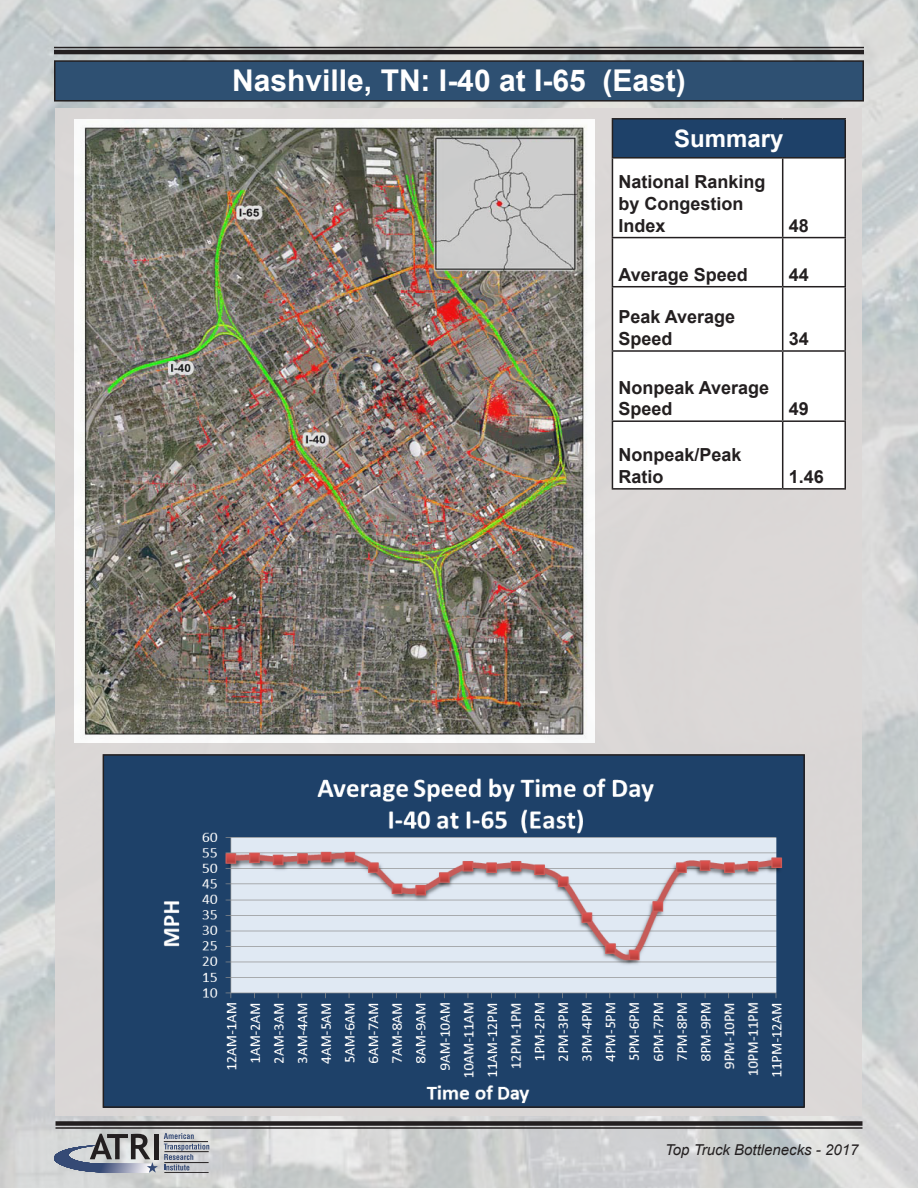
<style>
.page{position:relative;width:918px;height:1188px;background:#fff}
.page>*{position:absolute;margin:0;border:0;box-sizing:border-box;transform-origin:0 0}
.t1{font:700 30px "Arial";color:#fff}
.t2{font:700 24px "Arial";color:#fff}
.t3{font:700 18px/21.6px "Arial";color:#231f20}
.t4{font:italic 15px "Arial";color:#231f20}
</style>
<div class="page">
<img style="left:0;top:0;width:918px;height:1188px">
<div style="left:56px;top:108px;width:806px;height:1008px;background:#dcd8d7"></div>
<img style="left:74px;top:120px;width:520px;height:623px">
<div style="left:55px;top:61px;width:808px;height:40px;background:#2e5072"></div>
<div style="left:54px;top:60px;width:810px;height:42px;border:2px solid #231f20"></div>
<hr style="left:56px;top:1127px;width:806px;height:2px;background:#231f20">
<div style="left:56px;top:1121px;width:806px;height:5px;background:#231f20"></div>
<div style="left:612px;top:119px;width:233px;height:39px;background:#1e4169"></div>
<div style="left:613px;top:159px;width:231px;height:329px;background:#fff"></div>
<hr style="left:612px;top:159px;width:1px;height:78px;background:#231f20">
<hr style="left:782px;top:159px;width:1px;height:78px;background:#231f20">
<hr style="left:844px;top:159px;width:2px;height:78px;background:#231f20">
<hr style="left:612px;top:237px;width:171px;height:1px;background:#231f20">
<hr style="left:612px;top:238px;width:1px;height:48px;background:#231f20">
<hr style="left:783px;top:237px;width:63px;height:1px;background:#231f20">
<hr style="left:782px;top:238px;width:1px;height:48px;background:#231f20">
<hr style="left:844px;top:238px;width:2px;height:48px;background:#231f20">
<hr style="left:612px;top:286px;width:171px;height:1px;background:#231f20">
<hr style="left:612px;top:287px;width:1px;height:63px;background:#231f20">
<hr style="left:783px;top:286px;width:63px;height:1px;background:#231f20">
<hr style="left:782px;top:287px;width:1px;height:63px;background:#231f20">
<hr style="left:844px;top:287px;width:2px;height:63px;background:#231f20">
<hr style="left:612px;top:350px;width:171px;height:2px;background:#231f20">
<hr style="left:612px;top:352px;width:1px;height:68px;background:#231f20">
<hr style="left:783px;top:350px;width:63px;height:2px;background:#231f20">
<hr style="left:782px;top:352px;width:1px;height:68px;background:#231f20">
<hr style="left:844px;top:352px;width:2px;height:68px;background:#231f20">
<hr style="left:612px;top:420px;width:171px;height:2px;background:#231f20">
<hr style="left:612px;top:422px;width:1px;height:66px;background:#231f20">
<hr style="left:783px;top:420px;width:63px;height:2px;background:#231f20">
<hr style="left:782px;top:422px;width:1px;height:66px;background:#231f20">
<hr style="left:844px;top:422px;width:2px;height:66px;background:#231f20">
<hr style="left:612px;top:488px;width:171px;height:2px;background:#231f20">
<hr style="left:783px;top:488px;width:63px;height:2px;background:#231f20">
<hr style="left:612px;top:118px;width:171px;height:2px;background:#231f20">
<hr style="left:612px;top:120px;width:1px;height:37px;background:#231f20">
<hr style="left:783px;top:118px;width:63px;height:2px;background:#231f20">
<hr style="left:844px;top:120px;width:2px;height:37px;background:#231f20">
<hr style="left:612px;top:157px;width:171px;height:2px;background:#231f20">
<hr style="left:783px;top:157px;width:63px;height:2px;background:#231f20">
<img style="left:106px;top:757px;width:696px;height:348px">
<div style="left:103px;top:754px;width:702px;height:354px;border:2px solid #231f20"></div>
<hr style="left:54px;top:47px;width:810px;height:1px;background:#231f20">
<hr style="left:54px;top:50px;width:810px;height:4px;background:#231f20">
<svg style="left:164px;top:1133px;width:45px;height:38px;background:#b0b4bf"></svg>
<div style="left:154px;top:1134px;width:5px;height:25px;background:#231f20"></div>
<hr style="left:164px;top:1141px;width:44px;height:1px;background:#231f20">
<hr style="left:164px;top:1151px;width:45px;height:1px;background:#231f20">
<hr style="left:164px;top:1162px;width:45px;height:1px;background:#231f20">
<hr style="left:164px;top:1172px;width:45px;height:1px;background:#231f20">
<svg style="left:54px;top:1134px;width:104px;height:39px;background:#9296a0"></svg>
<p class="t1" style="left:232px;top:60px;width:455px">Nashville, TN: I-40 at I-65 (East)</p>
<p class="t2" style="left:674px;top:123px;width:111px">Summary</p>
<p class="t3" style="left:618px;top:172px;width:149px">National Ranking by Congestion<br>Index</p>
<p class="t3" style="left:789px;top:215px;width:22px">48</p>
<p class="t3" style="left:618px;top:264px;width:131px">Average Speed</p>
<p class="t3" style="left:789px;top:264px;width:22px">44</p>
<p class="t3" style="left:618px;top:307px;width:118px">Peak Average<br>Speed</p>
<p class="t3" style="left:789px;top:328px;width:22px">34</p>
<p class="t3" style="left:618px;top:377px;width:152px">Nonpeak Average<br>Speed</p>
<p class="t3" style="left:618px;top:445px;width:125px">Nonpeak/Peak<br>Ratio</p>
<p class="t3" style="left:789px;top:399px;width:22px">49</p>
<p class="t3" style="left:789px;top:466px;width:37px">1.46</p>
<p class="t4" style="left:665px;top:1140px;width:195px">Top Truck Bottlenecks - 2017</p>
</div>
